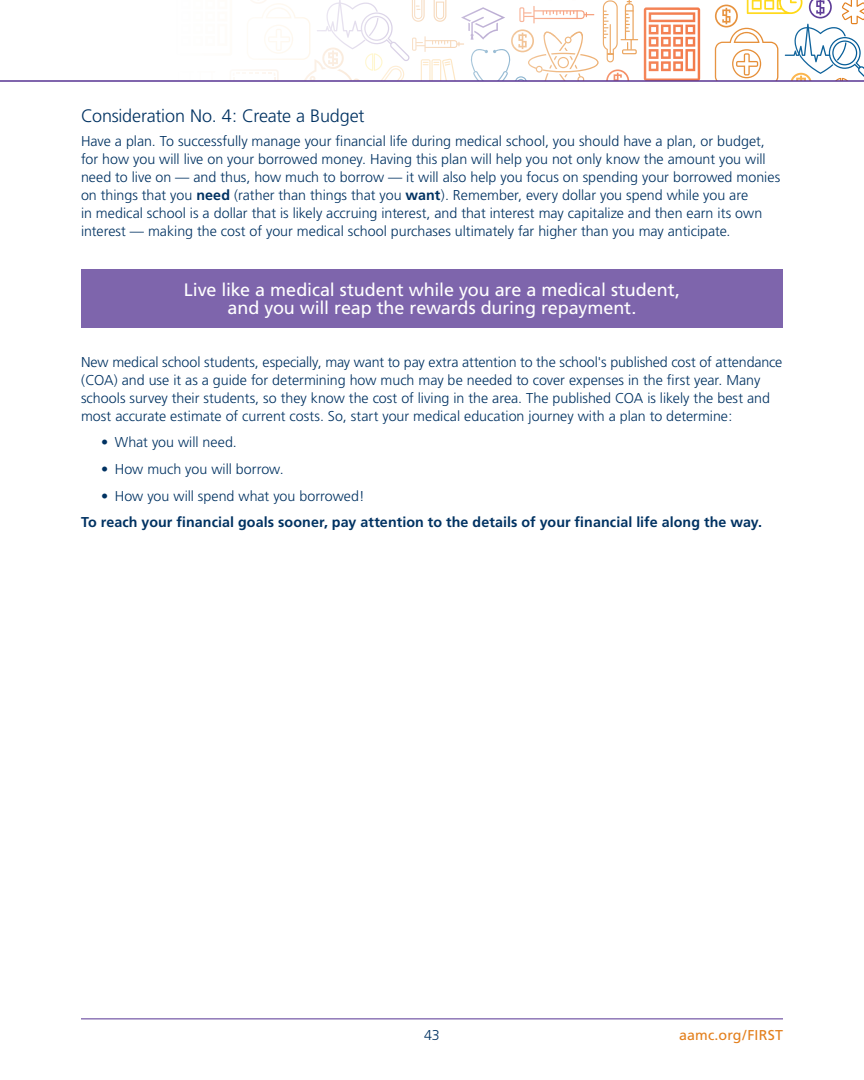
<style>
.page{position:relative;width:864px;height:1080px;background:#fff}
.page>*{position:absolute;margin:0;border:0;box-sizing:border-box;transform-origin:0 0}
.Callout_Head{font:18px/18px "Frutiger";letter-spacing:-.005em;color:#fff;text-align:center}
.t1{font:300 18px "Frutiger";letter-spacing:-.01em;color:#003262}
.Body{font:300 14.25px/18px "Frutiger";color:#003262}
.Body-2{font:700 14.25px "Frutiger";letter-spacing:.005em;color:#003262}
.Body_Bullets{font:300 14.25px "Frutiger";color:#003262}
.t2{font:14.25px "Frutiger";letter-spacing:.01em;color:#e37f1c}
.s1{font-weight:700}
</style>
<div class="page">
<hr style="left:81px;top:1018px;width:702px;height:1px;background:#573393">
<svg style="left:644px;top:7px;width:56px;height:73px"></svg>
<svg style="left:715px;top:0;width:149px;height:80px"></svg>
<svg style="left:249px;top:0;width:389px;height:80px"></svg>
<hr style="left:0;top:80px;width:864px;height:2px;background:#573393">
<div style="left:81px;top:269px;width:702px;height:59px;background:#7e65ac"></div>
<h3 class="t1" style="left:81px;top:105px;width:285px">Consideration No. 4: Create a Budget</h3>
<p class="Body" style="left:81px;top:133px;width:701px">Have a plan. To successfully manage your financial life during medical school, you should have a plan, or budget, for how you will live on your borrowed money. Having this plan will help you not only know the amount you will need to live on — and thus, how much to borrow — it will also help you focus on spending your borrowed monies on things that you <span class="s1">need</span> (rather than things that you <span class="s1">want</span>). Remember, every dollar you spend while you are<br>in medical school is a dollar that is likely accruing interest, and that interest may capitalize and then earn its own interest — making the cost of your medical school purchases ultimately far higher than you may anticipate.</p>
<p class="Callout_Head" style="left:184px;top:281px;width:498px">Live like a medical student while you are a medical student, and you will reap the rewards during repayment.</p>
<p class="Body" style="left:81px;top:353px;width:703px">New medical school students, especially, may want to pay extra attention to the school's published cost of attendance (COA) and use it as a guide for determining how much may be needed to cover expenses in the first year. Many schools survey their students, so they know the cost of living in the area. The published COA is likely the best and most accurate estimate of current costs. So, start your medical education journey with a plan to determine:</p>
<p class="Body_Bullets" style="left:101px;top:434px;width:137px">• What you will need.</p>
<p class="Body_Bullets" style="left:101px;top:461px;width:184px">• How much you will borrow.</p>
<p class="Body_Bullets" style="left:101px;top:488px;width:265px">• How you will spend what you borrowed!</p>
<p class="Body-2" style="left:81px;top:514px;width:683px">To reach your financial goals sooner, pay attention to the details of your financial life along the way.</p>
<p class="Body" style="left:424px;top:1026px;width:17px">43</p>
<p class="t2" style="left:679px;top:1026px;width:105px">aamc.org/FIRST</p>
</div>
